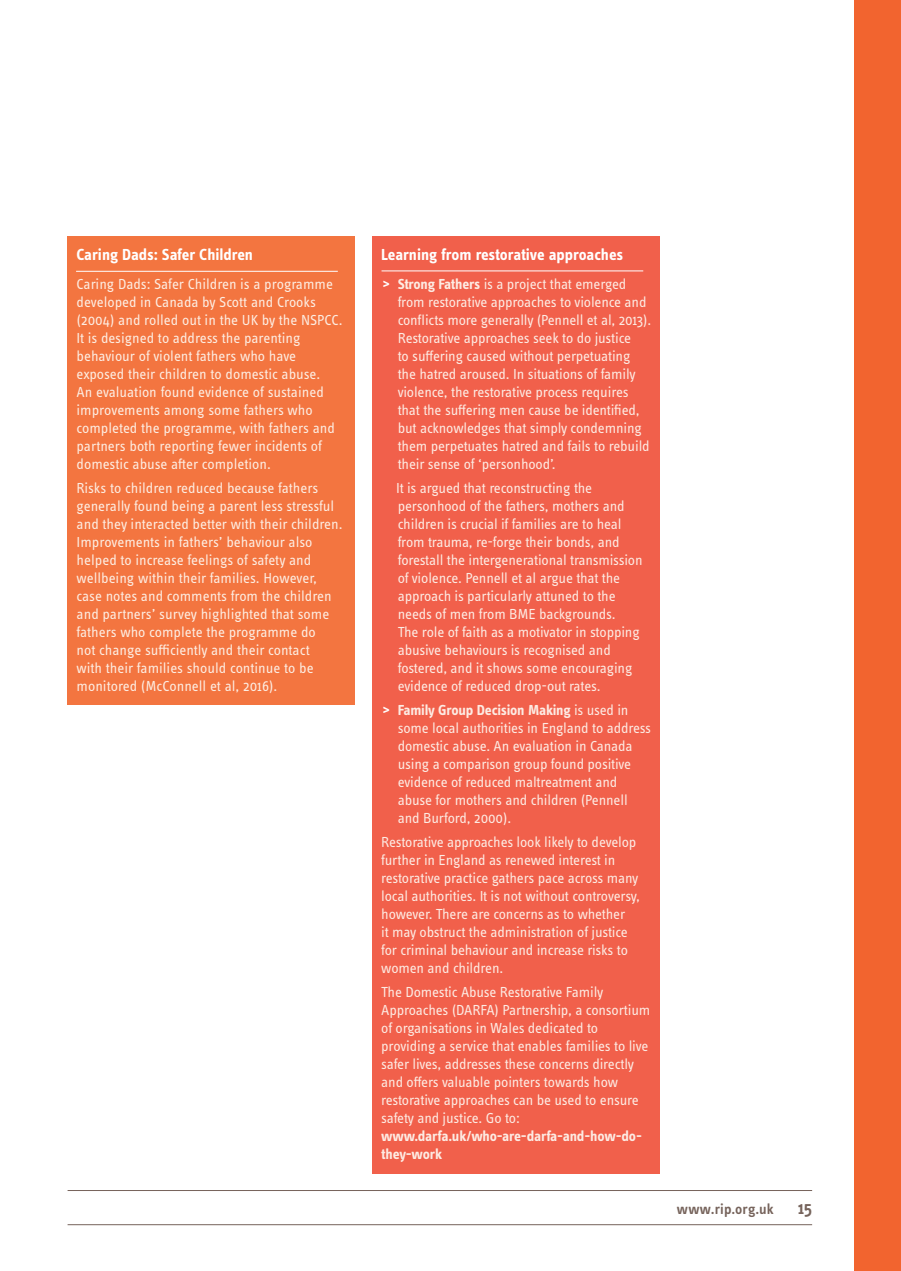
<style>
.page{position:relative;width:901px;height:1271px;background:#fff}
.page>*{position:absolute;margin:0;border:0;box-sizing:border-box;transform-origin:0 0}
.t1{font:600 18px "Info Text Pro";color:#76635b}
.t2{font:700 16.5px "Info Text Pro";letter-spacing:-.005em;color:#fff}
.List_Paragraph{font:15px/18px "Info Text Pro";letter-spacing:-.01em;color:#fdebe3}
.t3{font:15px/18px "Info Text Pro";color:#fdede2}
.t4{font:600 15px "Info Text Pro";letter-spacing:.005em;color:#76635b}
.s1{font-weight:700;color:#fff}
.s2{font-weight:700}
</style>
<div class="page">
<div style="left:372px;top:236px;width:287px;height:937px;background:#f1604b"></div>
<div style="left:68px;top:236px;width:287px;height:468px;background:#f37540"></div>
<hr style="left:76px;top:271px;width:262px;height:1px;background:#fff">
<hr style="left:381px;top:270px;width:262px;height:1px;background:#fff">
<hr style="left:68px;top:1224px;width:744px;height:1px;background:#76635b">
<hr style="left:68px;top:1190px;width:744px;height:1px;background:#76635b">
<div style="left:854px;top:0;width:46px;height:1270px;background:#f2642f"></div>
<p class="t2" style="left:77px;top:245px;width:178px">Caring Dads: Safer Children</p>
<p class="t3" style="left:77px;top:274px;width:267px">Caring Dads: Safer Children is a programme developed in Canada by Scott and Crooks (2004) and rolled out in the UK by the NSPCC.<br>It is designed to address the parenting behaviour of violent fathers who have exposed their children to domestic abuse.<br>An evaluation found evidence of sustained improvements among some fathers who completed the programme, with fathers and partners both reporting fewer incidents of domestic abuse after completion.</p>
<p class="t3" style="left:77px;top:478px;width:267px">Risks to children reduced because fathers generally found being a parent less stressful and they interacted better with their children.<br>Improvements in fathers’ behaviour also helped to increase feelings of safety and wellbeing within their families. However, case notes and comments from the children and partners’ survey highlighted that some fathers who complete the programme do<br>not change sufficiently and their contact<br>with their families should continue to be monitored (McConnell et al, 2016).</p>
<p class="t2" style="left:381px;top:245px;width:243px">Learning from restorative approaches</p>
<p class="List_Paragraph" style="left:397px;top:274px;width:255px;text-indent:-15px"><span class="s1">&gt;</span> <span class="s2">Strong Fathers</span> is a project that emerged from restorative approaches to violence and conflicts more generally (Pennell et al, 2013).<br>Restorative approaches seek to do justice<br>to suffering caused without perpetuating the hatred aroused. In situations of family violence, the restorative process requires that the suffering men cause be identified, but acknowledges that simply condemning them perpetuates hatred and fails to rebuild their sense of ‘personhood’.</p>
<p class="List_Paragraph" style="left:396px;top:478px;width:248px">It is argued that reconstructing the personhood of the fathers, mothers and children is crucial if families are to heal from trauma, re-forge their bonds, and forestall the intergenerational transmission of violence. Pennell et al argue that the approach is particularly attuned to the needs of men from BME backgrounds.<br>The role of faith as a motivator in stopping abusive behaviours is recognised and fostered, and it shows some encouraging evidence of reduced drop-out rates.</p>
<p class="List_Paragraph" style="left:397px;top:700px;width:255px;text-indent:-15px"><span class="s1">&gt;</span> <span class="s2">Family Group Decision Making</span> is used in some local authorities in England to address domestic abuse. An evaluation in Canada using a comparison group found positive evidence of reduced maltreatment and abuse for mothers and children (Pennell and Burford, 2000).</p>
<p class="List_Paragraph" style="left:381px;top:832px;width:260px">Restorative approaches look likely to develop further in England as renewed interest in restorative practice gathers pace across many local authorities. It is not without controversy, however. There are concerns as to whether<br>it may obstruct the administration of justice for criminal behaviour and increase risks to women and children.</p>
<p class="List_Paragraph" style="left:381px;top:982px;width:271px">The Domestic Abuse Restorative Family Approaches (DARFA) Partnership, a consortium of organisations in Wales dedicated to providing a service that enables families to live safer lives, addresses these concerns directly and offers valuable pointers towards how restorative approaches can be used to ensure safety and justice. Go to: <span class="s2">www.darfa.uk/who-are-darfa-and-how-do&shy;they-work</span></p>
<p class="t4" style="left:676px;top:1200px;width:98px">www.rip.org.uk</p>
<p class="t1" style="left:797px;top:1197px;width:16px">15</p>
</div>
